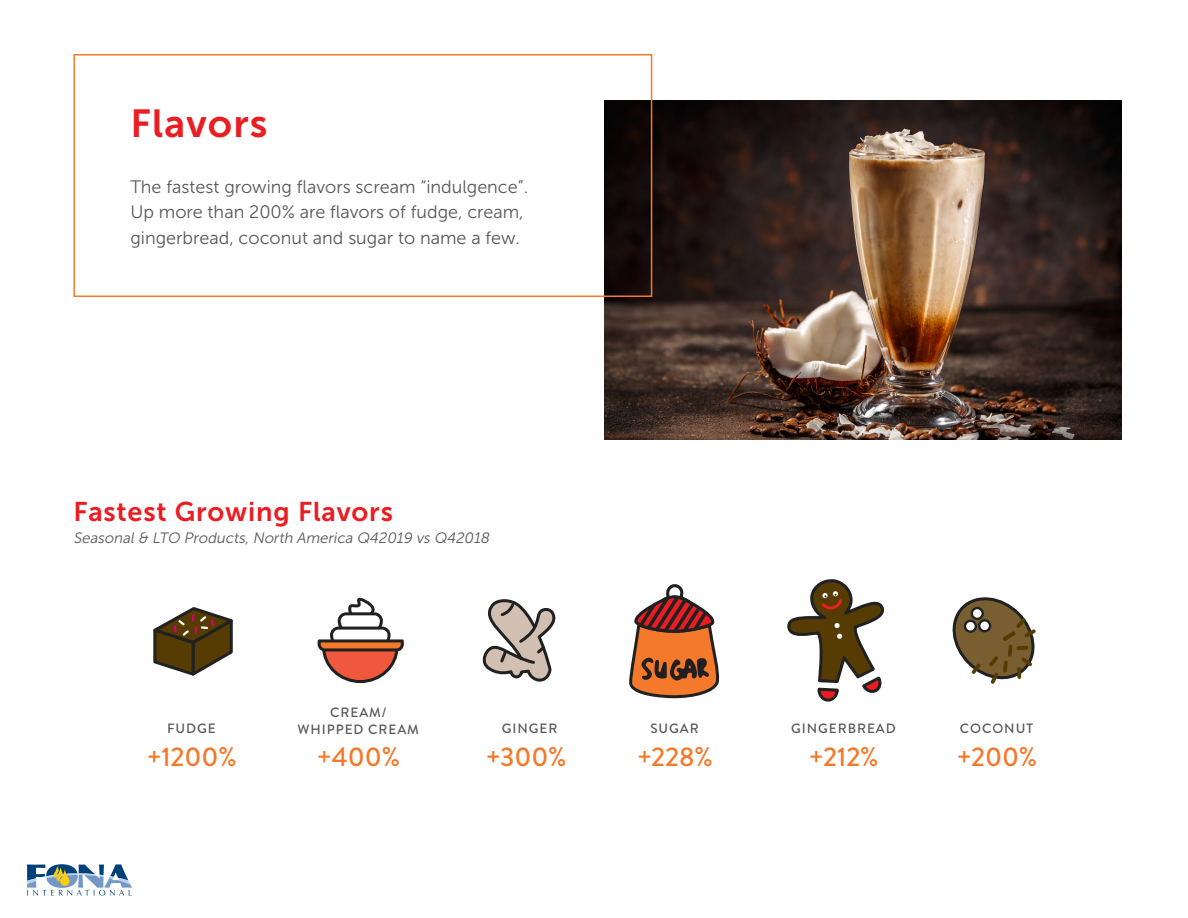
<style>
.page{position:relative;width:1188px;height:918px;background:#fff}
.page>*{position:absolute;margin:0;border:0;box-sizing:border-box;transform-origin:0 0}
.t1{font:39px "Museo Sans 700";letter-spacing:.03em;color:#eb1c22}
.t2{font:500 27px "Brandon Grotesque";color:#f4792a}
.t3{font:27px "Museo Sans 700";letter-spacing:.03em;color:#eb1c22}
.t4{font:18px/25.5px "Museo Sans 300";color:#57585a}
.t5{font:italic 15px "Museo Sans 300";color:#57585a}
.t6{font:500 13.5px "Brandon Grotesque";letter-spacing:.07em;color:#57585a}
</style>
<div class="page">
<svg style="left:27px;top:864px;width:105px;height:32px"></svg>
<img style="left:605px;top:100px;width:516px;height:340px">
<div style="left:73px;top:54px;width:579px;height:243px;border:2px solid #f4792a"></div>
<svg style="left:317px;top:597px;width:87px;height:87px"></svg>
<svg style="left:482px;top:599px;width:74px;height:83px"></svg>
<svg style="left:952px;top:597px;width:84px;height:87px"></svg>
<svg style="left:789px;top:579px;width:95px;height:123px"></svg>
<svg style="left:153px;top:607px;width:80px;height:69px"></svg>
<svg style="left:629px;top:584px;width:91px;height:115px"></svg>
<p class="t1" style="left:130px;top:102px;width:139px">Flavors</p>
<p class="t4" style="left:130px;top:174px;width:399px">The fastest growing flavors scream “indulgence”.<br>Up more than 200% are flavors of fudge, cream, gingerbread, coconut and sugar to name a few.</p>
<p class="t3" style="left:73px;top:496px;width:321px">Fastest Growing Flavors</p>
<p class="t5" style="left:73px;top:530px;width:420px">Seasonal &amp; LTO Products, North America Q42019 vs Q42018</p>
<p class="t6" style="left:167px;top:719px;width:50px">FUDGE</p>
<p class="t6" style="left:330px;top:703px;width:58px">CREAM/</p>
<p class="t6" style="left:297px;top:720px;width:123px">WHIPPED CREAM</p>
<p class="t6" style="left:502px;top:719px;width:57px">GINGER</p>
<p class="t6" style="left:650px;top:719px;width:50px">SUGAR</p>
<p class="t6" style="left:791px;top:719px;width:106px">GINGERBREAD</p>
<p class="t6" style="left:960px;top:719px;width:75px">COCONUT</p>
<p class="t2" style="left:146px;top:738px;width:92px">+1200%</p>
<p class="t2" style="left:317px;top:738px;width:85px">+400%</p>
<p class="t2" style="left:485px;top:738px;width:83px">+300%</p>
<p class="t2" style="left:637px;top:738px;width:78px">+228%</p>
<p class="t2" style="left:809px;top:738px;width:71px">+212%</p>
<p class="t2" style="left:957px;top:738px;width:82px">+200%</p>
</div>
